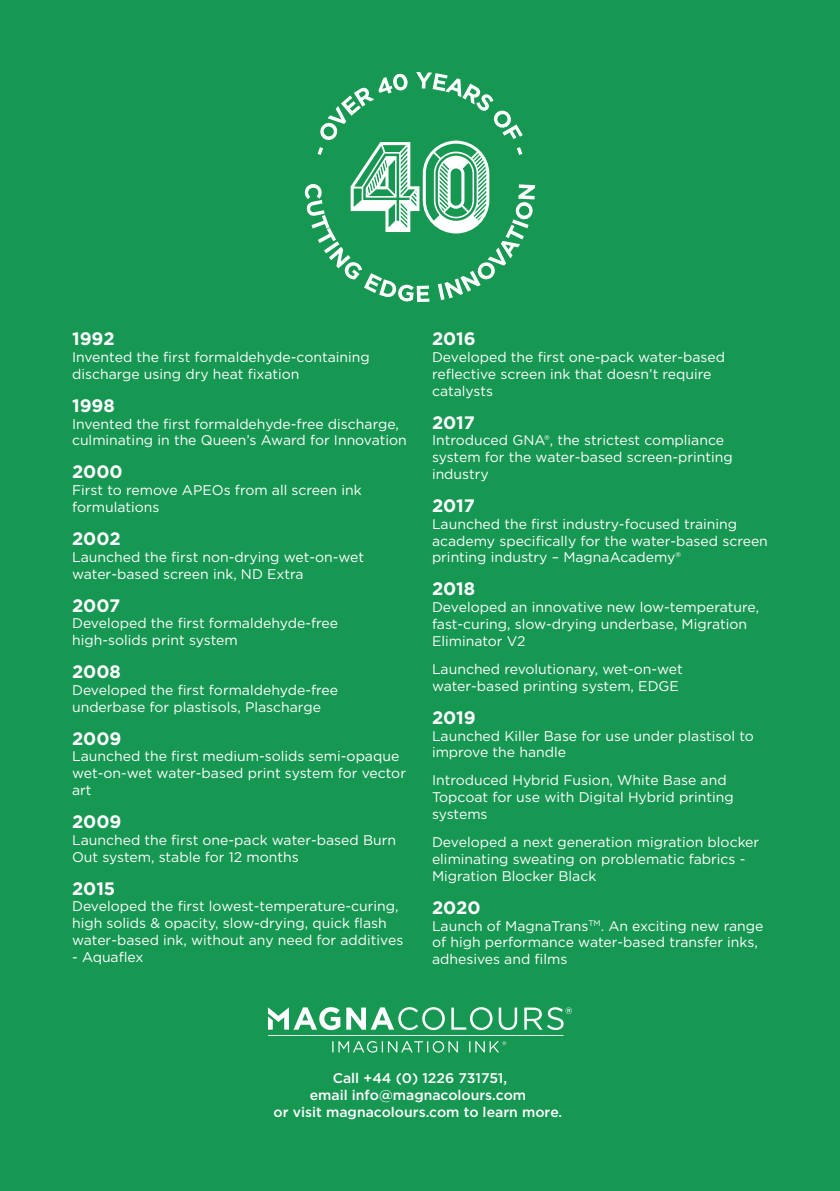
<style>
.page{position:relative;width:840px;height:1191px;background:#fff}
.page>*{position:absolute;margin:0;border:0;box-sizing:border-box;transform-origin:0 0}
.t1{font:700 18px "Gotham";color:#fff}
.t2{font:14px/16.8px "Gotham";color:#fff}
.t3{font:500 14px/16.8px "Gotham";color:#fff;text-align:center}
</style>
<div class="page">
<div style="left:0;top:0;width:839px;height:1191px;background:#169752"></div>
<svg style="left:268px;top:1007px;width:303px;height:45px"></svg>
<svg style="left:304px;top:72px;width:231px;height:230px"></svg>
<p class="t1" style="left:72px;top:327px;width:44px">1992</p>
<p class="t2" style="left:72px;top:348px;width:299px">Invented the first formaldehyde-containing discharge using dry heat fixation</p>
<p class="t1" style="left:72px;top:393px;width:44px">1998</p>
<p class="t2" style="left:72px;top:415px;width:336px">Invented the first formaldehyde-free discharge, culminating in the Queen’s Award for Innovation</p>
<p class="t1" style="left:72px;top:460px;width:52px">2000</p>
<p class="t2" style="left:72px;top:481px;width:291px">First to remove APEOs from all screen ink formulations</p>
<p class="t1" style="left:72px;top:526px;width:50px">2002</p>
<p class="t2" style="left:72px;top:548px;width:293px">Launched the first non-drying wet-on-wet water-based screen ink, ND Extra</p>
<p class="t1" style="left:72px;top:593px;width:50px">2007</p>
<p class="t2" style="left:72px;top:614px;width:267px">Developed the first formaldehyde-free high-solids print system</p>
<p class="t1" style="left:72px;top:660px;width:50px">2008</p>
<p class="t2" style="left:72px;top:681px;width:267px">Developed the first formaldehyde-free underbase for plastisols, Plascharge</p>
<p class="t1" style="left:72px;top:726px;width:51px">2009</p>
<p class="t2" style="left:72px;top:748px;width:335px">Launched the first medium-solids semi-opaque wet-on-wet water-based print system for vector art</p>
<p class="t1" style="left:72px;top:809px;width:51px">2009</p>
<p class="t2" style="left:72px;top:831px;width:325px">Launched the first one-pack water-based Burn<br>Out system, stable for 12 months</p>
<p class="t1" style="left:72px;top:876px;width:45px">2015</p>
<p class="t2" style="left:72px;top:897px;width:332px">Developed the first lowest-temperature-curing, high solids &amp; opacity, slow-drying, quick flash water-based ink, without any need for additives</p>
<p class="t2" style="left:72px;top:948px;width:73px">- Aquaflex</p>
<p class="t1" style="left:432px;top:327px;width:45px">2016</p>
<p class="t2" style="left:432px;top:348px;width:294px">Developed the first one-pack water-based reflective screen ink that doesn’t require catalysts</p>
<p class="t1" style="left:432px;top:410px;width:45px">2017</p>
<p class="t2" style="left:432px;top:432px;width:302px">Introduced GNA®, the strictest compliance system for the water-based screen-printing industry</p>
<p class="t1" style="left:432px;top:494px;width:45px">2017</p>
<p class="t2" style="left:432px;top:515px;width:337px">Launched the first industry-focused training academy specifically for the water-based screen printing industry – MagnaAcademy®</p>
<p class="t1" style="left:432px;top:577px;width:45px">2018</p>
<p class="t2" style="left:432px;top:598px;width:328px">Developed an innovative new low-temperature, fast-curing, slow-drying underbase, Migration<br>Eliminator V2</p>
<p class="t2" style="left:432px;top:660px;width:252px">Launched revolutionary, wet-on-wet water-based printing system, EDGE</p>
<p class="t1" style="left:432px;top:705px;width:45px">2019</p>
<p class="t2" style="left:432px;top:727px;width:323px">Launched Killer Base for use under plastisol to improve the handle</p>
<p class="t2" style="left:432px;top:772px;width:303px">Introduced Hybrid Fusion, White Base and<br>Topcoat for use with Digital Hybrid printing systems</p>
<p class="t2" style="left:432px;top:833px;width:328px">Developed a next generation migration blocker eliminating sweating on problematic fabrics -<br>Migration Blocker Black</p>
<p class="t1" style="left:432px;top:895px;width:50px">2020</p>
<p class="t2" style="left:432px;top:917px;width:333px">Launch of MagnaTrans<sup>TM</sup>. An exciting new range of high performance water-based transfer inks, adhesives and films</p>
<p class="t3" style="left:273px;top:1069px;width:290px">Call +44 (0) 1226 731751,<br>email info@magnacolours.com<br>or visit magnacolours.com to learn more.</p>
</div>
